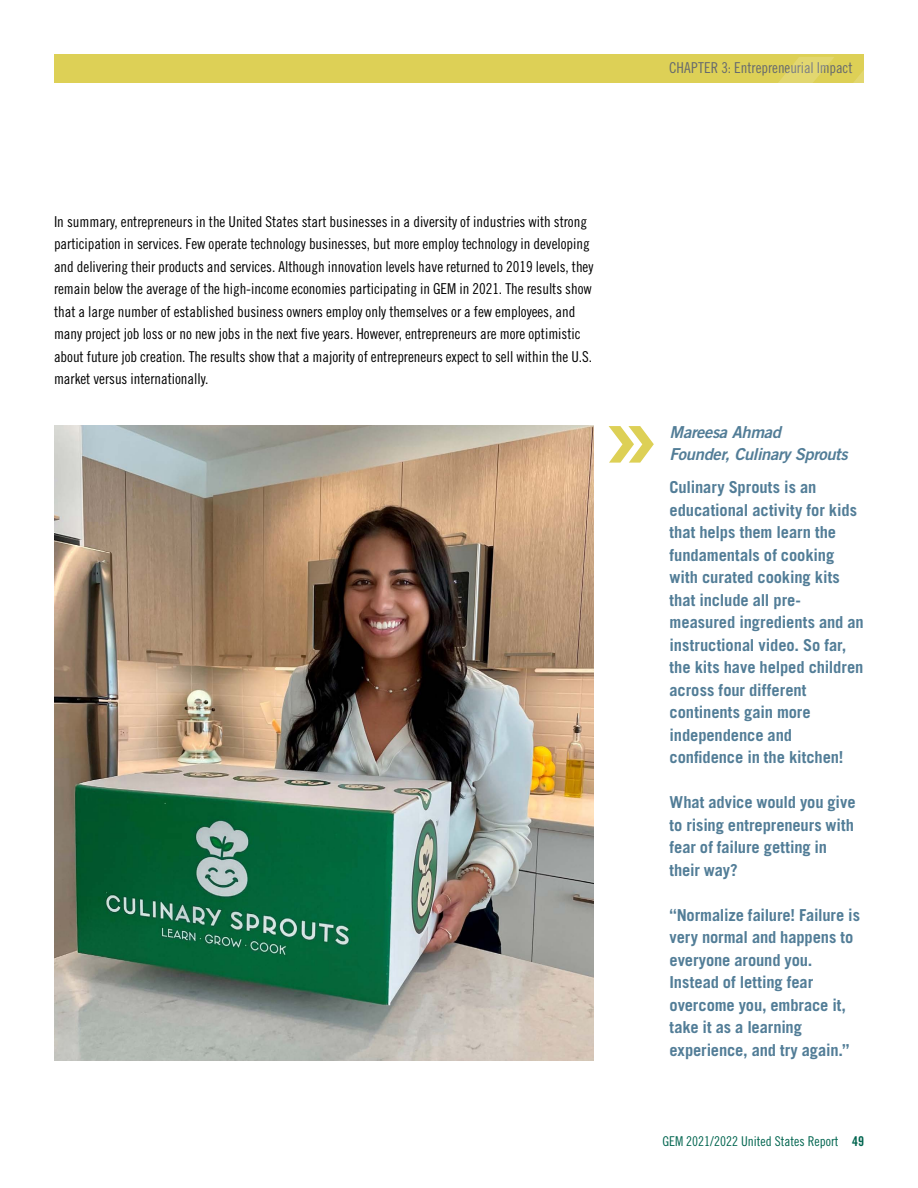
<style>
.page{position:relative;width:918px;height:1188px;background:#fff}
.page>*{position:absolute;margin:0;border:0;box-sizing:border-box;transform-origin:0 0}
.t1{font:700 16.5px/22.5px "Trade Gothic LT Std";letter-spacing:-.005em;color:#527d97}
.t2{font:16.5px/22.5px "Trade Gothic LT Std Bd 2 Obl";letter-spacing:-.02em;color:#527d97}
.t3{font:15px/22.5px "Trade Gothic LT Std Cn 18";letter-spacing:-.005em;color:#000}
.t4{font:15px "Trade Gothic LT Std Cn 18";letter-spacing:-.005em;color:#65696e}
.t5{font:13.5px "Trade Gothic LT Std Cn 18";color:#00654f}
.s1{font-family:"Trade Gothic LT Std Bd Cn 20"}
</style>
<div class="page">
<div style="left:54px;top:54px;width:809px;height:28px;background:#ddd056"></div>
<svg style="left:734px;top:57px;width:130px;height:26px"></svg>
<img style="left:54px;top:426px;width:540px;height:634px">
<svg style="left:609px;top:426px;width:45px;height:37px"></svg>
<p class="t3" style="left:54px;top:210px;width:541px">In summary, entrepreneurs in the United States start businesses in a diversity of industries with strong participation in services. Few operate technology businesses, but more employ technology in developing and delivering their products and services. Although innovation levels have returned to 2019 levels, they remain below the average of the high-income economies participating in GEM in 2021. The results show that a large number of established business owners employ only themselves or a few employees, and many project job loss or no new jobs in the next five years. However, entrepreneurs are more optimistic about future job creation. The results show that a majority of entrepreneurs expect to sell within the U.S. market versus internationally.</p>
<p class="t4" style="left:669px;top:59px;width:185px">CHAPTER 3: Entrepreneurial Impact</p>
<p class="t2" style="left:670px;top:421px;width:180px">Mareesa Ahmad<br>Founder, Culinary Sprouts</p>
<p class="t1" style="left:670px;top:476px;width:196px">Culinary Sprouts is an educational activity for kids that helps them learn the fundamentals of cooking with curated cooking kits that include all pre&shy;measured ingredients and an instructional video. So far, the kits have helped children across four different continents gain more independence and confidence in the kitchen!</p>
<p class="t1" style="left:670px;top:791px;width:188px">What advice would you give to rising entrepreneurs with fear of failure getting in their way?</p>
<p class="t1" style="left:670px;top:903px;width:192px">“Normalize failure! Failure is very normal and happens to everyone around you.<br>Instead of letting fear overcome you, embrace it, take it as a learning experience, and try again.”</p>
<p class="t5" style="left:662px;top:1133px;width:203px">GEM 2021/2022 United States Report <span class="s1">49</span></p>
</div>
